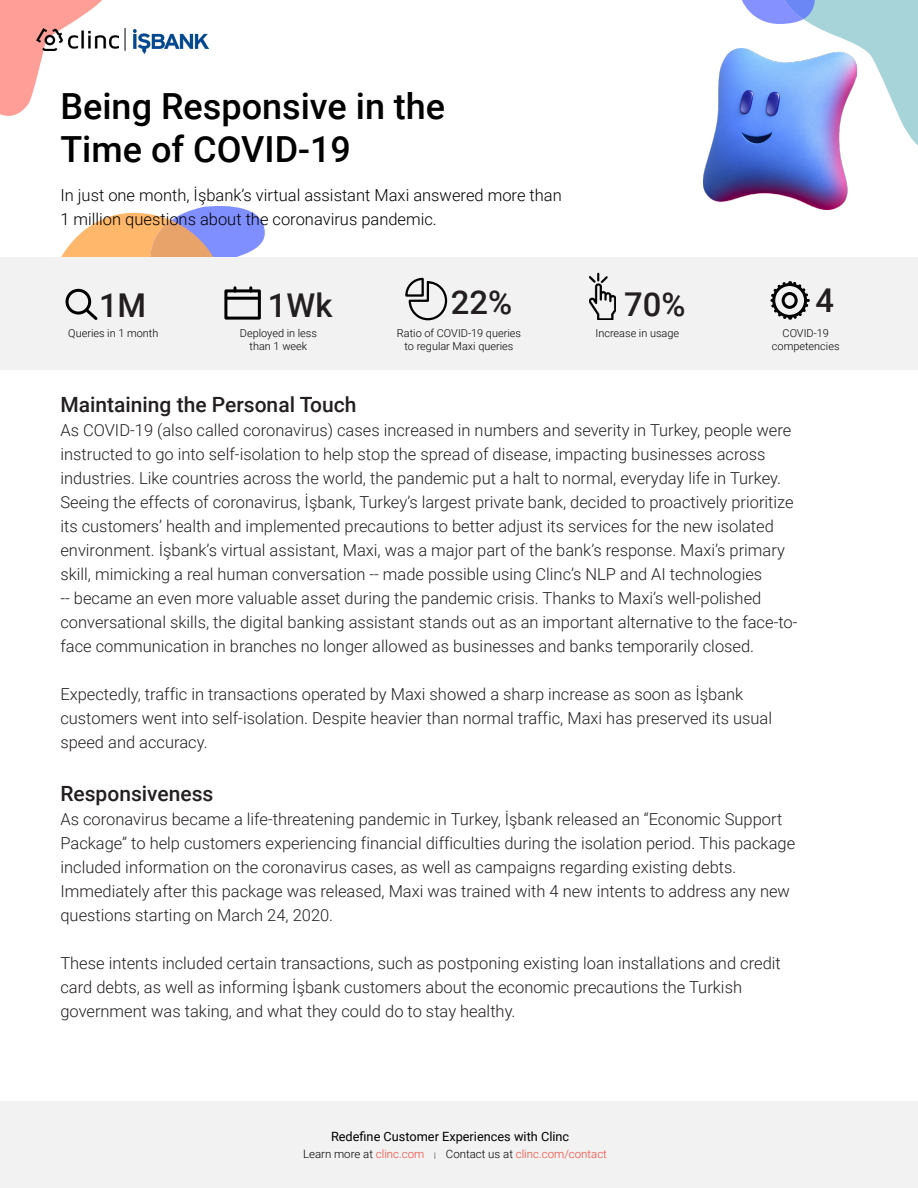
<style>
.page{position:relative;width:918px;height:1188px;background:#fff}
.page>*{position:absolute;margin:0;border:0;box-sizing:border-box;transform-origin:0 0}
.t1{font:500 36px "Roboto";color:#000}
.t2{font:500 32.85px "Roboto";color:#231f20}
.t3{font:500 21px "Roboto";color:#231f20}
.t4{font:300 16.5px/24px "Roboto";color:#231f20}
.t5{font:300 16.5px "Roboto";color:#000}
.t6{font:12.75px "Roboto";color:#000}
.t7{font:300 11.55px "Roboto";color:#ef4637}
.t8{font:300 10.95px "Roboto";color:#000}
.s1{color:#000}
.s2{font-size:7.65px;color:#000}
</style>
<div class="page">
<svg style="left:739px;top:0;width:179px;height:146px"></svg>
<svg style="left:0;top:0;width:102px;height:116px"></svg>
<svg style="left:62px;top:206px;width:203px;height:50px"></svg>
<img style="left:37px;top:28px;width:81px;height:23px">
<svg style="left:125px;top:28px;width:1px;height:23px"></svg>
<img style="left:133px;top:30px;width:76px;height:23px">
<div style="left:0;top:257px;width:918px;height:113px;background:#f2f2f2"></div>
<div style="left:0;top:1102px;width:918px;height:86px;background:#f2f2f2"></div>
<svg style="left:405px;top:277px;width:43px;height:44px"></svg>
<img style="left:589px;top:273px;width:27px;height:47px">
<svg style="left:770px;top:281px;width:40px;height:39px"></svg>
<div style="left:224px;top:289px;width:37px;height:31px;border:3px solid #000"></div>
<hr style="left:226px;top:297px;width:34px;height:3px;background:#000">
<div style="left:66px;top:289px;width:25px;height:26px;border:3px solid #000;border-radius:50%"></div>
<svg style="left:83px;top:307px;width:15px;height:13px"></svg>
<img style="left:704px;top:49px;width:153px;height:160px">
<p class="t1" style="left:60px;top:81px;width:386px">Being Responsive in the</p>
<p class="t1" style="left:60px;top:124px;width:292px">Time of COVID-19</p>
<p class="t5" style="left:60px;top:184px;width:503px">In just one month, İşbank’s virtual assistant Maxi answered more than</p>
<p class="t5" style="left:60px;top:208px;width:378px">1 million questions about the coronavirus pandemic.</p>
<p class="t2" style="left:99px;top:282px;width:49px">1M</p>
<p class="t2" style="left:268px;top:282px;width:66px">1Wk</p>
<p class="t2" style="left:451px;top:280px;width:63px">22%</p>
<p class="t2" style="left:624px;top:281px;width:63px">70%</p>
<p class="t2" style="left:816px;top:278px;width:20px">4</p>
<p class="t8" style="left:68px;top:325px;width:92px">Queries in 1 month</p>
<p class="t8" style="left:240px;top:325px;width:79px">Deployed in less</p>
<p class="t8" style="left:250px;top:338px;width:59px">than 1 week</p>
<p class="t8" style="left:397px;top:325px;width:126px">Ratio of COVID-19 queries</p>
<p class="t8" style="left:405px;top:338px;width:110px">to regular Maxi queries</p>
<p class="t8" style="left:596px;top:325px;width:85px">Increase in usage</p>
<p class="t8" style="left:783px;top:325px;width:48px">COVID-19</p>
<p class="t8" style="left:772px;top:338px;width:69px">competencies</p>
<p class="t3" style="left:60px;top:390px;width:298px">Maintaining the Personal Touch</p>
<p class="t4" style="left:60px;top:418px;width:732px">As COVID-19 (also called coronavirus) cases increased in numbers and severity in Turkey, people were</p>
<p class="t4" style="left:60px;top:442px;width:706px">instructed to go into self-isolation to help stop the spread of disease, impacting businesses across</p>
<p class="t4" style="left:60px;top:466px;width:722px">industries. Like countries across the world, the pandemic put a halt to normal, everyday life in Turkey.</p>
<p class="t4" style="left:60px;top:490px;width:735px">Seeing the effects of coronavirus, İşbank, Turkey’s largest private bank, decided to proactively prioritize</p>
<p class="t4" style="left:60px;top:514px;width:715px">its customers’ health and implemented precautions to better adjust its services for the new isolated</p>
<p class="t4" style="left:60px;top:538px;width:739px">environment. İşbank’s virtual assistant, Maxi, was a major part of the bank’s response. Maxi’s primary skill, mimicking a real human conversation -- made possible using Clinc’s NLP and AI technologies<br>-- became an even more valuable asset during the pandemic crisis. Thanks to Maxi’s well-polished conversational skills, the digital banking assistant stands out as an important alternative to the face-to&shy;face communication in branches no longer allowed as businesses and banks temporarily closed.</p>
<p class="t4" style="left:60px;top:682px;width:713px">Expectedly, traffic in transactions operated by Maxi showed a sharp increase as soon as İşbank customers went into self-isolation. Despite heavier than normal traffic, Maxi has preserved its usual speed and accuracy.</p>
<p class="t3" style="left:60px;top:779px;width:155px">Responsiveness</p>
<p class="t4" style="left:60px;top:806px;width:724px">As coronavirus became a life-threatening pandemic in Turkey, İşbank released an “Economic Support</p>
<p class="t4" style="left:60px;top:830px;width:736px">Package” to help customers experiencing financial difficulties during the isolation period. This package</p>
<p class="t4" style="left:60px;top:854px;width:731px">included information on the coronavirus cases, as well as campaigns regarding existing debts.<br>Immediately after this package was released, Maxi was trained with 4 new intents to address any new questions starting on March 24, 2020.</p>
<p class="t4" style="left:60px;top:950px;width:722px">These intents included certain transactions, such as postponing existing loan installations and credit card debts, as well as informing İşbank customers about the economic precautions the Turkish government was taking, and what they could do to stay healthy.</p>
<p class="t6" style="left:331px;top:1127px;width:240px">Redefine Customer Experiences with Clinc</p>
<p class="t7" style="left:303px;top:1146px;width:305px"><span class="s1">Learn more at</span> clinc.com <span class="s2">|</span> <span class="s1">Contact us at</span> clinc.com/contact</p>
</div>
